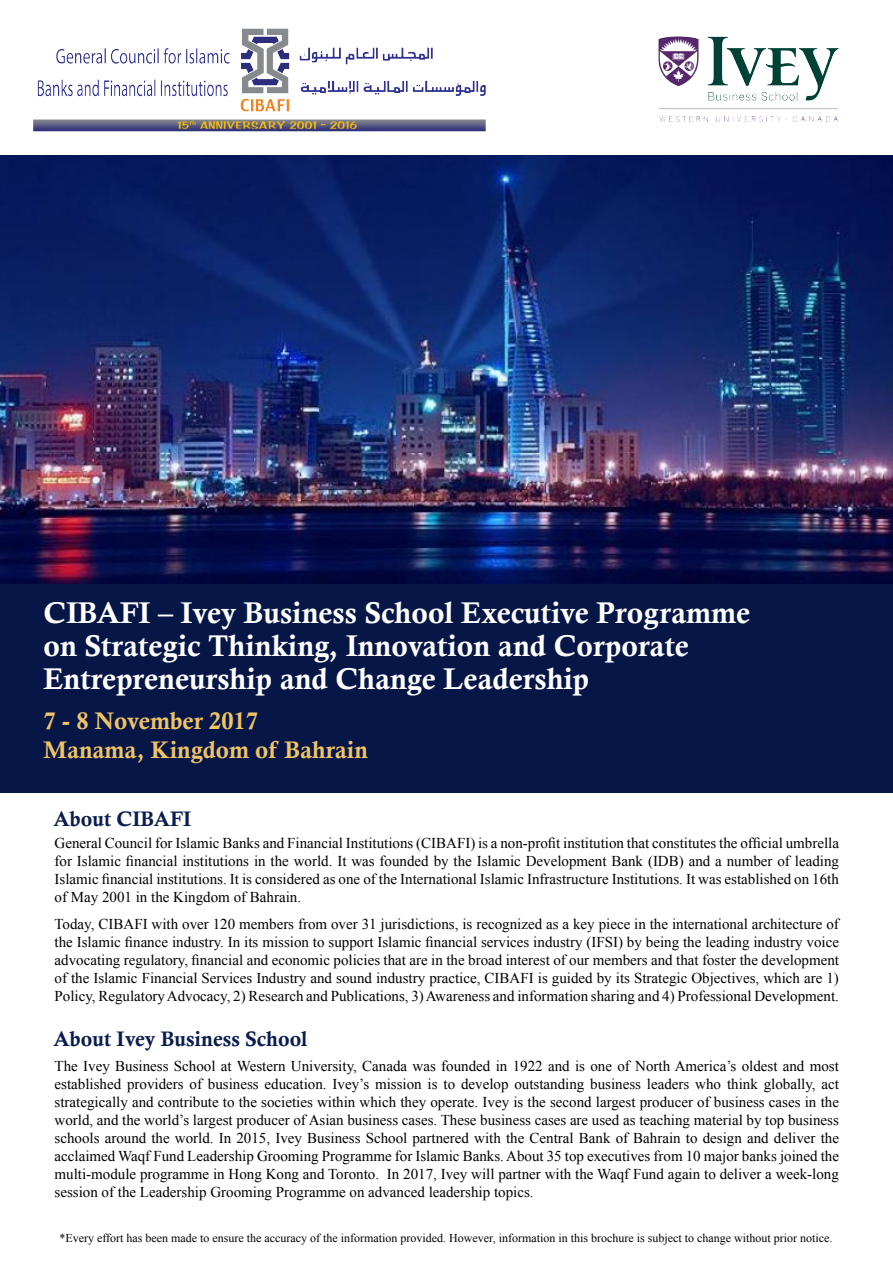
<style>
.page{position:relative;width:893px;height:1263px;background:#fff}
.page>*{position:absolute;margin:0;border:0;box-sizing:border-box;transform-origin:0 0}
.t1{font:30px "Calis MT Bol";color:#fff}
.t2{font:24px "Calis MT Bol";color:#f0c365}
.t3{font:21px "Calis MT Bol";color:#0b1d4f}
.t4{font:15px/18px "Times New Roman";color:#000;text-align:justify}
.t5{font:12px "Times New Roman";color:#000}
</style>
<div class="page">
<img style="left:658px;top:36px;width:181px;height:86px">
<img style="left:33px;top:28px;width:453px;height:104px">
<div style="left:0;top:581px;width:893px;height:212px;background:#061647"></div>
<img style="left:0;top:155px;width:893px;height:429px">
<p class="t1" style="left:44px;top:596px;width:708px">CIBAFI – Ivey Business School Executive Programme</p>
<p class="t1" style="left:44px;top:629px;width:647px">on Strategic Thinking, Innovation and Corporate</p>
<p class="t1" style="left:44px;top:662px;width:547px">Entrepreneurship and Change Leadership</p>
<p class="t2" style="left:44px;top:707px;width:216px">8-7 November 2017</p>
<p class="t2" style="left:44px;top:736px;width:326px">Manama, Kingdom of Bahrain</p>
<p class="t3" style="left:53px;top:807px;width:139px">About CIBAFI</p>
<p class="t4" style="left:55px;top:834px;width:786px">General Council for Islamic Banks and Financial Institutions (CIBAFI) is a non-profit institution that constitutes the official umbrella for Islamic financial institutions in the world. It was founded by the Islamic Development Bank (IDB) and a number of leading Islamic financial institutions It. is considered as one of the International Islamic Infrastructure Institutions It. was established on 16th of May 2001 in the Kingdom of Bahrain.</p>
<p class="t4" style="left:55px;top:914px;width:786px">Today, CIBAFI with over 120 members from over 31 jurisdictions is, recognized as a key piece in the international architecture of the Islamic finance industry In. its mission to support Islamic financial services industry (IFSI) by being the leading industry voice advocating regulatory, financial and economic policies that are in the broad interest of our members and that foster the development of the Islamic Financial Services Industry and sound industry practice, CIBAFI is guided by its Strategic Objectives, which are (1<br>Policy, RegulatoryAdvocacy 2, ) Research and Publications 3, )Awareness and information sharing and 4) Professional Development.</p>
<p class="t3" style="left:53px;top:1027px;width:256px">About Ivey Business School</p>
<p class="t4" style="left:55px;top:1056px;width:786px;text-align:right">The Ivey Business School at Western University, Canada was founded in 1922 and is one of North America s’ oldest and most established providers of business education. Ivey s’ mission is to develop outstanding business leaders who think globally, act strategically and contribute to the societies within which they operate. Ivey is the second largest producer of business cases in the world, and the world s’ largest producer of Asian business cases. These business cases are used as teaching material by top business schools around the world. In 2015, Ivey Business School partnered with the Central Bank of Bahrain to design and deliver the acclaimed Waqf Fund Leadership Grooming Programme for Islamic Banks.About 35 top executives from 10 major banks joined the In 2017, Ivey will partner with the Waqf Fund again to deliver a week-long</p>
<p class="t4" style="left:55px;top:1164px;width:481px">multi-module programme in Hong Kong and Toronto.<br>session of the Leadership Grooming Programme on advanced leadership topics.</p>
<p class="t5" style="left:60px;top:1230px;width:774px">*Every effort has been made to ensure the accuracy of the information provided. However, information in this brochure is subject to change without prior notice.</p>
</div>
